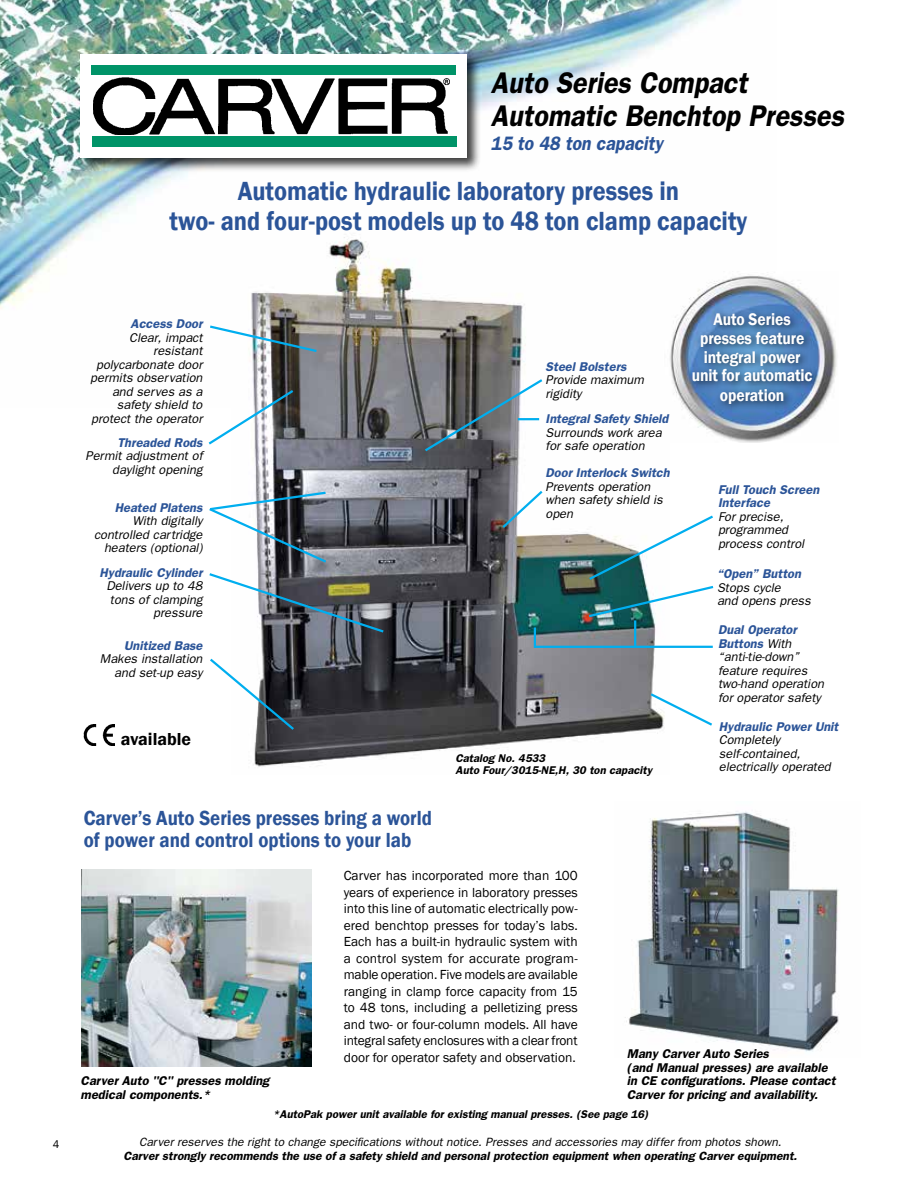
<style>
.page{position:relative;width:918px;height:1188px;background:#fff}
.page>*{position:absolute;margin:0;border:0;box-sizing:border-box;transform-origin:0 0}
.t1{font:italic 600 30px/33px "Franklin Gothic";color:#000;scale:.9 1}
.t2{font:600 27px/30px "Franklin Gothic";color:#2b5498;text-align:center;scale:.9 1}
.t3{font:600 21px/22.5px "Franklin Gothic";color:#2b5498;scale:.9 1}
.t4{font:italic 600 19.5px "Franklin Gothic";color:#2b5498;scale:.9 1}
.t5{font:600 17.85px "Franklin Gothic";color:#000}
.t6{font:600 17.25px/18.9px "Franklin Gothic";letter-spacing:-.005em;color:#fff;text-align:center;scale:.9 1}
.t7{font:13.5px/16.5px "Franklin Gothic";color:#000;text-align:justify}
.t8{font:italic 12.75px/13.5px "Franklin Gothic";color:#000}
.t9{font:italic 600 12.75px/13.5px "Franklin Gothic";color:#2b5498}
.t10{font:italic 600 12.75px/13.5px "Franklin Gothic";color:#000}
.t11{font:italic 12px "Franklin Gothic";color:#000}
.t12{font:italic 600 12px "Franklin Gothic";color:#000}
.t13{font:italic 600 11.25px/12px "Franklin Gothic";color:#000}
.t14{font:11.25px "Franklin Gothic";color:#000}
.s1{font-weight:600;color:#2b5498}
</style>
<div class="page">
<img style="left:0;top:0;width:739px;height:309px">
<img style="left:232px;top:224px;width:437px;height:543px">
<img style="left:625px;top:811px;width:214px;height:241px">
<div style="left:79px;top:53px;width:403px;height:119px;background:#000;opacity:.75"></div>
<div style="left:81px;top:54px;width:386px;height:104px;background:#fff"></div>
<div style="left:92px;top:66px;width:364px;height:9px;background:#009468"></div>
<div style="left:92px;top:136px;width:364px;height:11px;background:#009468"></div>
<img style="left:93px;top:78px;width:357px;height:57px">
<svg style="left:210px;top:324px;width:109px;height:30px"></svg>
<svg style="left:208px;top:388px;width:88px;height:59px"></svg>
<svg style="left:209px;top:571px;width:177px;height:63px"></svg>
<svg style="left:648px;top:691px;width:64px;height:37px"></svg>
<svg style="left:210px;top:656px;width:86px;height:76px"></svg>
<svg style="left:422px;top:377px;width:123px;height:76px"></svg>
<hr style="left:518px;top:418px;width:21px;height:2px;background:#00aeef">
<svg style="left:209px;top:490px;width:120px;height:75px"></svg>
<hr style="left:535px;top:646px;width:178px;height:2px;background:#00aeef">
<hr style="left:634px;top:620px;width:2px;height:26px;background:#00aeef">
<hr style="left:534px;top:627px;width:2px;height:21px;background:#00aeef">
<svg style="left:587px;top:514px;width:127px;height:105px"></svg>
<img style="left:84px;top:724px;width:30px;height:22px">
<svg style="left:500px;top:488px;width:45px;height:42px"></svg>
<img style="left:82px;top:870px;width:229px;height:196px">
<img style="left:663px;top:272px;width:174px;height:170px">
<div style="left:687px;top:308px;width:135px;height:105px;background:#000;opacity:.75"></div>
<h1 class="t1" style="left:491px;top:65px;width:394px">Auto Series Compact<br>Automatic Benchtop Presses</h1>
<h3 class="t4" style="left:491px;top:131px;width:193px">15 to 48 ton capacity</h3>
<h2 class="t2" style="left:170px;top:177px;width:643px">Automatic hydraulic laboratory presses in<br>two- and four-post models up to 48 ton clamp capacity</h2>
<p class="t14" style="left:53px;top:1137px;width:8px">4</p>
<p class="t9" style="left:131px;top:317px;width:73px">Access Door</p>
<p class="t8" style="left:90px;top:330px;width:114px;text-align:right">Clear, impact resistant polycarbonate door permits observation and serves as a safety shield to protect the operator</p>
<p class="t9" style="left:117px;top:435px;width:87px">Threaded Rods</p>
<p class="t8" style="left:86px;top:449px;width:118px;text-align:right">Permit adjustment of daylight opening</p>
<p class="t9" style="left:115px;top:500px;width:89px">Heated Platens</p>
<p class="t8" style="left:94px;top:514px;width:110px;text-align:right">With digitally controlled cartridge heaters (optional)</p>
<p class="t9" style="left:99px;top:565px;width:105px">Hydraulic Cylinder</p>
<p class="t8" style="left:106px;top:579px;width:98px;text-align:right">Delivers up to 48 tons of clamping pressure</p>
<p class="t9" style="left:124px;top:638px;width:80px">Unitized Base</p>
<p class="t8" style="left:100px;top:652px;width:104px;text-align:right">Makes installation and set-up easy</p>
<h3 class="t5" style="left:121px;top:728px;width:72px">available</h3>
<h3 class="t3" style="left:84px;top:807px;width:388px">Carver’s Auto Series presses bring a world of power and control options to your lab</h3>
<p class="t9" style="left:546px;top:359px;width:82px">Steel Bolsters</p>
<p class="t8" style="left:546px;top:373px;width:100px">Provide maximum rigidity</p>
<p class="t9" style="left:546px;top:412px;width:124px">Integral Safety Shield</p>
<p class="t8" style="left:546px;top:426px;width:118px">Surrounds work area for safe operation</p>
<p class="t9" style="left:546px;top:466px;width:126px">Door Interlock Switch</p>
<p class="t8" style="left:546px;top:480px;width:119px">Prevents operation when safety shield is open</p>
<p class="t13" style="left:455px;top:752px;width:198px">Catalog No. 4533<br>Auto Four/3015-NE,H, 30 ton capacity</p>
<h3 class="t6" style="left:692px;top:310px;width:136px">Auto Series presses feature integral power unit for automatic operation</h3>
<p class="t9" style="left:718px;top:482px;width:103px">Full Touch Screen<br>Interface</p>
<p class="t8" style="left:718px;top:510px;width:88px">For precise, programmed process control</p>
<p class="t9" style="left:717px;top:567px;width:85px">“Open” Button</p>
<p class="t8" style="left:717px;top:581px;width:95px">Stops cycle<br>and opens press</p>
<p class="t8" style="left:718px;top:623px;width:108px"><span class="s1">Dual Operator<br>Buttons</span> With “anti-tie-down” feature requires two-hand operation for operator safety</p>
<p class="t9" style="left:719px;top:719px;width:121px">Hydraulic Power Unit</p>
<p class="t8" style="left:719px;top:733px;width:113px">Completely self-contained, electrically operated</p>
<p class="t10" style="left:81px;top:1074px;width:190px">Carver Auto "C" presses molding medical components.*</p>
<p class="t7" style="left:344px;top:868px;width:236px">Carver has incorporated more than 100 years of experience in laboratory presses into this line of automatic electrically pow&shy;ered benchtop presses for today’s labs.<br>Each has a built-in hydraulic system with a control system for accurate program&shy;mable operation. Five models are available ranging in clamp force capacity from 15 to 48 tons, including a pelletizing press and two- or four-column models. All have integral safety enclosures with a clear front door for operator safety and observation.</p>
<p class="t10" style="left:627px;top:1047px;width:210px">Many Carver Auto Series<br>(and Manual presses) are available in CE configurations. Please contact Carver for pricing and availability.</p>
<p class="t13" style="left:273px;top:1108px;width:377px">*AutoPak power unit available for existing manual presses. (See page 16)</p>
<p class="t11" style="left:139px;top:1135px;width:644px">Carver reserves the right to change specifications without notice. Presses and accessories may differ from photos shown.</p>
<p class="t12" style="left:123px;top:1149px;width:675px">Carver strongly recommends the use of a safety shield and personal protection equipment when operating Carver equipment.</p>
</div>
